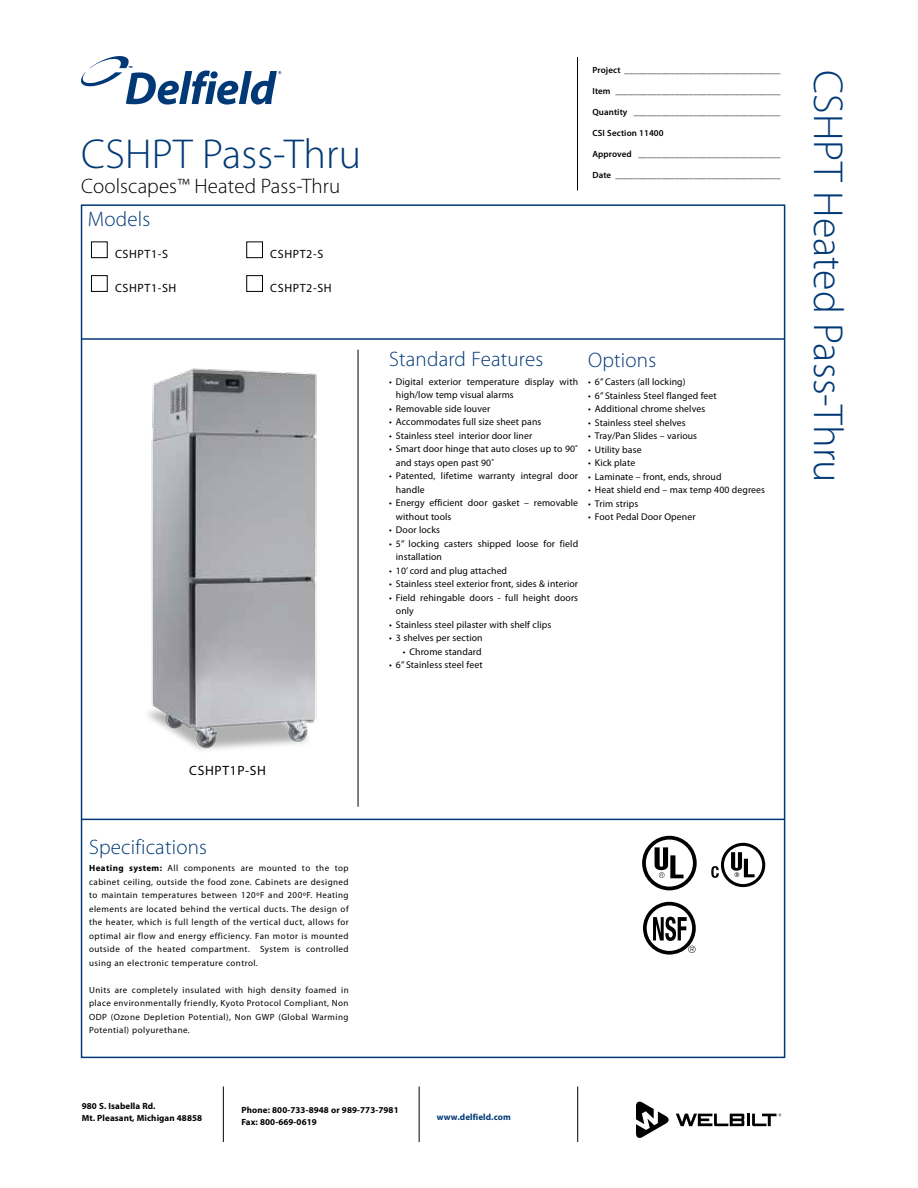
<style>
.page{position:relative;width:918px;height:1188px;background:#fff}
.page>*{position:absolute;margin:0;border:0;box-sizing:border-box;transform-origin:0 0}
.t1{font:300 42px "Myriad Pro";letter-spacing:.005em;color:#003976}
.t2{font:300 21px "Myriad Pro";letter-spacing:.01em;color:#003976}
.t3{font:300 21px "Myriad Pro";letter-spacing:.005em;color:#000}
.t4{font:13.5px "Myriad Pro";letter-spacing:.05em;color:#000}
.t5{font:12px "Myriad Pro";letter-spacing:.05em;color:#000}
.t6{font:9.75px/13.5px "Myriad Pro";letter-spacing:.01em;color:#000}
.t7{font:9px/13.5px "Myriad Pro";letter-spacing:.05em;color:#000;text-align:justify}
.t8{font:600 9px "Myriad Pro";letter-spacing:.01em;color:#000}
.t9{font:700 9px/12px "Myriad Pro";letter-spacing:.01em;color:#000}
.t10{font:700 9px "Myriad Pro";letter-spacing:.01em;color:#003976}
.s1{font-weight:700}
</style>
<div class="page">
<hr style="left:81px;top:338px;width:703px;height:2px;background:#003976">
<hr style="left:577px;top:57px;width:1px;height:133px;background:#000">
<svg style="left:81px;top:56px;width:200px;height:49px"></svg>
<svg style="left:676px;top:1114px;width:105px;height:12px"></svg>
<svg style="left:636px;top:1102px;width:33px;height:36px"></svg>
<hr style="left:82px;top:819px;width:702px;height:1px;background:#003976">
<hr style="left:358px;top:350px;width:1px;height:457px;background:#000">
<hr style="left:223px;top:1087px;width:1px;height:55px;background:#000">
<hr style="left:419px;top:1087px;width:1px;height:55px;background:#000">
<hr style="left:577px;top:1087px;width:1px;height:55px;background:#000">
<div style="left:642px;top:836px;width:55px;height:54px;border:4px solid #000;border-radius:50%"></div>
<svg style="left:655px;top:847px;width:29px;height:31px"></svg>
<div style="left:721px;top:843px;width:44px;height:44px;border:3px solid #000;border-radius:50%"></div>
<svg style="left:731px;top:852px;width:24px;height:25px"></svg>
<svg style="left:711px;top:866px;width:8px;height:12px"></svg>
<div style="left:643px;top:902px;width:53px;height:53px;border:4px solid #000;border-radius:50%"></div>
<svg style="left:653px;top:917px;width:43px;height:36px"></svg>
<div style="left:91px;top:242px;width:17px;height:16px;border:1px solid #000"></div>
<div style="left:246px;top:242px;width:17px;height:16px;border:1px solid #000"></div>
<div style="left:91px;top:275px;width:17px;height:17px;border:1px solid #000"></div>
<div style="left:246px;top:275px;width:17px;height:17px;border:1px solid #000"></div>
<img style="left:148px;top:368px;width:169px;height:383px">
<h1 class="t1" style="left:81px;top:131px;width:282px">CSHPT Pass-Thru</h1>
<h2 class="t3" style="left:81px;top:174px;width:261px">Coolscapes™ Heated Pass-Thru</h2>
<h2 class="t2" style="left:88px;top:207px;width:64px">Models</h2>
<p class="t5" style="left:115px;top:247px;width:55px">CSHPT1-S</p>
<p class="t5" style="left:270px;top:247px;width:55px">CSHPT2-S</p>
<p class="t5" style="left:115px;top:280px;width:63px">CSHPT1-SH</p>
<p class="t5" style="left:270px;top:280px;width:63px">CSHPT2-SH</p>
<p class="t8" style="left:592px;top:65px;width:190px">Project __________________________________</p>
<p class="t8" style="left:592px;top:86px;width:190px">Item ____________________________________</p>
<p class="t8" style="left:592px;top:107px;width:190px">Quantity ________________________________</p>
<p class="t8" style="left:592px;top:128px;width:73px">CSI Section 11400</p>
<p class="t8" style="left:592px;top:149px;width:190px">Approved _______________________________</p>
<p class="t8" style="left:592px;top:170px;width:190px">Date ____________________________________</p>
<h2 class="t2" style="left:389px;top:347px;width:156px">Standard Features</h2>
<h2 class="t2" style="left:588px;top:348px;width:70px">Options</h2>
<p class="t6" style="left:396px;top:375px;width:184px;text-indent:-7px">• Digital exterior temperature display with high/low temp visual alarms</p>
<p class="t6" style="left:389px;top:402px;width:103px">• Removable side louver</p>
<p class="t6" style="left:389px;top:415px;width:154px">• Accommodates full size sheet pans</p>
<p class="t6" style="left:389px;top:429px;width:145px">• Stainless steel interior door liner</p>
<p class="t6" style="left:396px;top:442px;width:184px;text-indent:-7px">• Smart door hinge that auto closes up to 90˚ and stays open past 90˚</p>
<p class="t6" style="left:396px;top:469px;width:184px;text-indent:-7px">• Patented, lifetime warranty integral door handle</p>
<p class="t6" style="left:396px;top:496px;width:184px;text-indent:-7px">• Energy efficient door gasket – removable without tools</p>
<p class="t6" style="left:389px;top:523px;width:52px">• Door locks</p>
<p class="t6" style="left:396px;top:537px;width:184px;text-indent:-7px">• 5” locking casters shipped loose for field installation</p>
<p class="t6" style="left:389px;top:564px;width:119px">• 10’ cord and plug attached</p>
<p class="t6" style="left:389px;top:577px;width:190px">• Stainless steel exterior front, sides &amp; interior</p>
<p class="t6" style="left:396px;top:591px;width:184px;text-indent:-7px">• Field rehingable doors - full height doors only</p>
<p class="t6" style="left:389px;top:618px;width:164px">• Stainless steel pilaster with shelf clips</p>
<p class="t6" style="left:389px;top:631px;width:95px">• 3 shelves per section</p>
<p class="t6" style="left:403px;top:645px;width:80px">• Chrome standard</p>
<p class="t6" style="left:389px;top:658px;width:95px">• 6” Stainless steel feet</p>
<p class="t6" style="left:588px;top:375px;width:99px">• 6” Casters (all locking)</p>
<p class="t6" style="left:588px;top:388px;width:130px">• 6” Stainless Steel flanged feet</p>
<p class="t6" style="left:588px;top:402px;width:119px">• Additional chrome shelves</p>
<p class="t6" style="left:588px;top:415px;width:99px">• Stainless steel shelves</p>
<p class="t6" style="left:588px;top:429px;width:111px">• Tray/Pan Slides – various</p>
<p class="t6" style="left:588px;top:443px;width:55px">• Utility base</p>
<p class="t6" style="left:588px;top:456px;width:49px">• Kick plate</p>
<p class="t6" style="left:588px;top:470px;width:135px">• Laminate – front, ends, shroud</p>
<p class="t6" style="left:588px;top:483px;width:178px">• Heat shield end – max temp 400 degrees</p>
<p class="t6" style="left:588px;top:497px;width:52px">• Trim strips</p>
<p class="t6" style="left:588px;top:510px;width:109px">• Foot Pedal Door Opener</p>
<h1 class="t1" style="left:851px;top:70px;width:414px;rotate:90deg">CSHPT Heated Pass-Thru</h1>
<h3 class="t4" style="left:189px;top:762px;width:78px">CSHPT1P-SH</h3>
<h2 class="t2" style="left:89px;top:835px;width:119px">Specifications</h2>
<p class="t7" style="left:89px;top:861px;width:261px"><span class="s1">Heating system:</span> All components are mounted to the top cabinet ceiling, outside the food zone. Cabinets are designed to maintain temperatures between 120ºF and 200ºF. Heating elements are located behind the vertical ducts. The design of the heater, which is full length of the vertical duct, allows for optimal air flow and energy efficiency. Fan motor is mounted outside of the heated compartment. System is controlled using an electronic temperature control.</p>
<p class="t7" style="left:89px;top:983px;width:261px">Units are completely insulated with high density foamed in place environmentally friendly, Kyoto Protocol Compliant, Non ODP (Ozone Depletion Potential), Non GWP (Global Warming Potential) polyurethane.</p>
<p class="t9" style="left:82px;top:1100px;width:122px">980 S. Isabella Rd.<br>Mt. Pleasant, Michigan 48858</p>
<p class="t9" style="left:242px;top:1104px;width:159px">Phone: 800-733-8948 or 989-773-7981<br>Fax: 800-669-0619</p>
<p class="t10" style="left:437px;top:1111px;width:75px">www.delfield.com</p>
</div>
